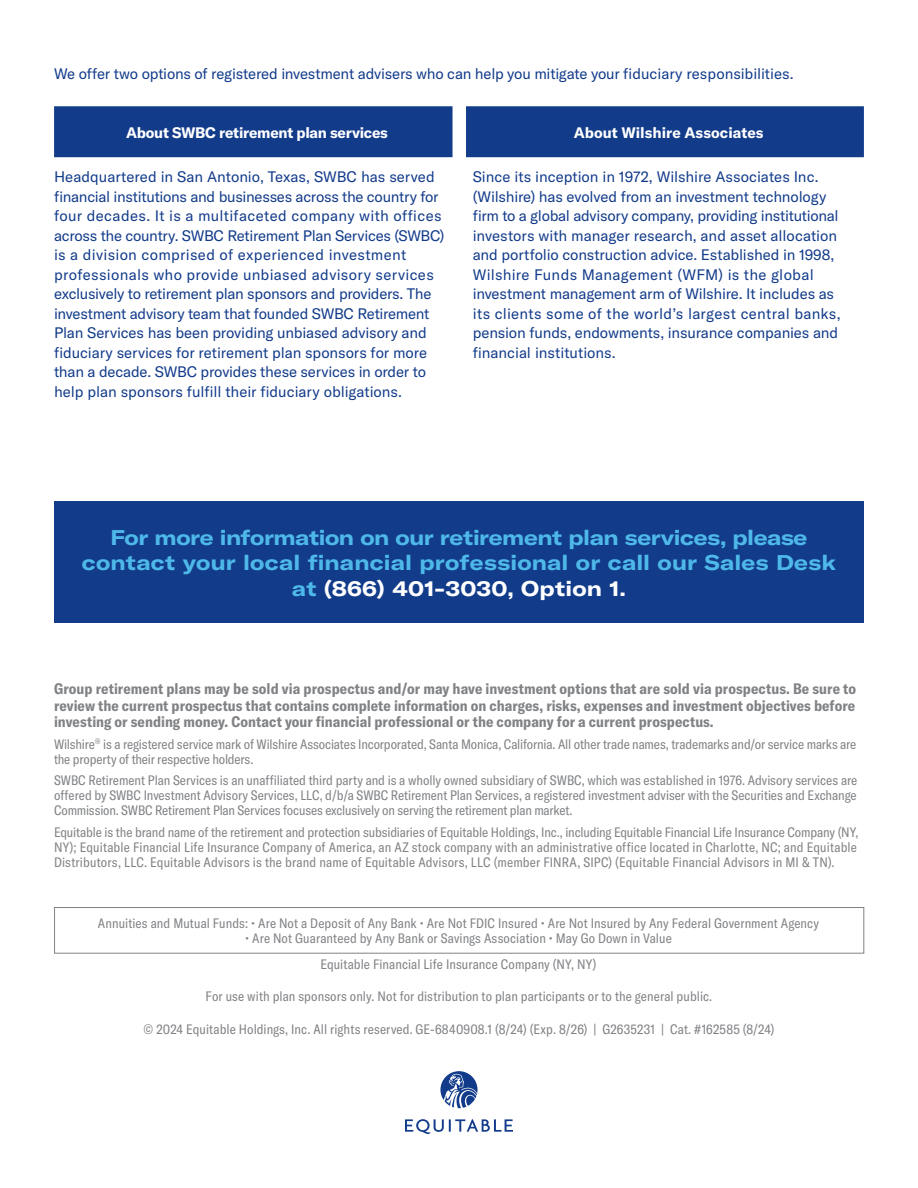
<style>
.page{position:relative;width:918px;height:1188px;background:#fff}
.page>*{position:absolute;margin:0;border:0;box-sizing:border-box;transform-origin:0 0}
.D_Head{font:700 expanded 21px/25.5px "GT America";color:#4eb9e9;text-align:center}
.Body_Copy{font:15px/19.5px "GT America";letter-spacing:-.01em;color:#123b8a}
.Disclosure{font:700 condensed 15px/16.5px "GT America";letter-spacing:.005em;color:#808285;text-align:justify}
.D_Head-2{font:700 15px "GT America";letter-spacing:-.01em;color:#fff}
.Disclosure-2{font:condensed 13.5px/15px "GT America";letter-spacing:-.01em;color:#808285;text-align:justify}
.Bank_Bullets{font:condensed 13.5px "GT America";letter-spacing:.005em;color:#808285}
.Compliance{font:condensed 13.5px "GT America";letter-spacing:.01em;color:#808285}
.FP-Disclosure{font:condensed 13.5px "GT America";letter-spacing:.005em;color:#808285}
.s1{color:#fff}
</style>
<div class="page">
<div style="left:54px;top:501px;width:810px;height:122px;background:#123b8a"></div>
<div style="left:54px;top:106px;width:810px;height:51px;background:#123b8a"></div>
<svg style="left:405px;top:1071px;width:108px;height:63px"></svg>
<div style="left:54px;top:907px;width:810px;height:46px;border:1px solid #808285"></div>
<p class="Body_Copy" style="left:54px;top:64px;width:741px">We offer two options of registered investment advisers who can help you mitigate your fiduciary responsibilities.</p>
<p class="D_Head-2" style="left:126px;top:123px;width:263px">About SWBC retirement plan services</p>
<p class="D_Head-2" style="left:574px;top:123px;width:191px">About Wilshire Associates</p>
<p class="Body_Copy" style="left:54px;top:167px;width:392px">Headquartered in San Antonio, Texas, SWBC has served financial institutions and businesses across the country for four decades. It is a multifaceted company with offices across the country. SWBC Retirement Plan Services (SWBC) is a division comprised of experienced investment professionals who provide unbiased advisory services exclusively to retirement plan sponsors and providers. The investment advisory team that founded SWBC Retirement Plan Services has been providing unbiased advisory and fiduciary services for retirement plan sponsors for more than a decade. SWBC provides these services in order to help plan sponsors fulfill their fiduciary obligations.</p>
<p class="Body_Copy" style="left:473px;top:167px;width:370px">Since its inception in 1972, Wilshire Associates Inc. (Wilshire) has evolved from an investment technology firm to a global advisory company, providing institutional investors with manager research, and asset allocation and portfolio construction advice. Established in 1998, Wilshire Funds Management (WFM) is the global investment management arm of Wilshire. It includes as its clients some of the world’s largest central banks, pension funds, endowments, insurance companies and financial institutions.</p>
<p class="D_Head" style="left:82px;top:524px;width:756px">For more information on our retirement plan services, please contact your local financial professional or call our Sales Desk at <span class="s1">(866) 401-3030, Option 1.</span></p>
<p class="Disclosure" style="left:54px;top:681px;width:804px">Group retirement plans may be sold via prospectus and/or may have investment options that are sold via prospectus. Be sure to review the current prospectus that contains complete information on charges, risks, expenses and investment objectives before investing or sending money. Contact your financial professional or the company for a current prospectus.</p>
<p class="Disclosure-2" style="left:54px;top:737px;width:804px">Wilshire<sup>®</sup> is a registered service mark of Wilshire Associates Incorporated, Santa Monica, California. All other trade names, trademarks and/or service marks are the property of their respective holders.</p>
<p class="Disclosure-2" style="left:54px;top:773px;width:805px">SWBC Retirement Plan Services is an unaffiliated third party and is a wholly owned subsidiary of SWBC, which was established in 1976. Advisory services are offered by SWBC Investment Advisory Services, LLC, d/b/a SWBC Retirement Plan Services, a registered investment adviser with the Securities and Exchange Commission. SWBC Retirement Plan Services focuses exclusively on serving the retirement plan market.</p>
<p class="Disclosure-2" style="left:54px;top:824px;width:806px">Equitable is the brand name of the retirement and protection subsidiaries of Equitable Holdings, Inc., including Equitable Financial Life Insurance Company (NY, NY); Equitable Financial Life Insurance Company of America, an AZ stock company with an administrative office located in Charlotte, NC; and Equitable Distributors, LLC. Equitable Advisors is the brand name of Equitable Advisors, LLC (member FINRA, SIPC) (Equitable Financial Advisors in MI &amp; TN).</p>
<p class="Bank_Bullets" style="left:98px;top:916px;width:723px">Annuities and Mutual Funds: • Are Not a Deposit of Any Bank • Are Not FDIC Insured • Are Not Insured by Any Federal Government Agency</p>
<p class="Bank_Bullets" style="left:245px;top:931px;width:428px">• Are Not Guaranteed by Any Bank or Savings Association • May Go Down in Value</p>
<p class="Bank_Bullets" style="left:320px;top:956px;width:278px">Equitable Financial Life Insurance Company (NY, NY)</p>
<p class="FP-Disclosure" style="left:206px;top:988px;width:508px">For use with plan sponsors only. Not for distribution to plan participants or to the general public.</p>
<p class="Compliance" style="left:143px;top:1022px;width:633px">© 2024 Equitable Holdings, Inc. All rights reserved. GE-6840908.1 (8/24) (Exp. 8/26) | G2635231 | Cat. #162585 (8/24)</p>
</div>
